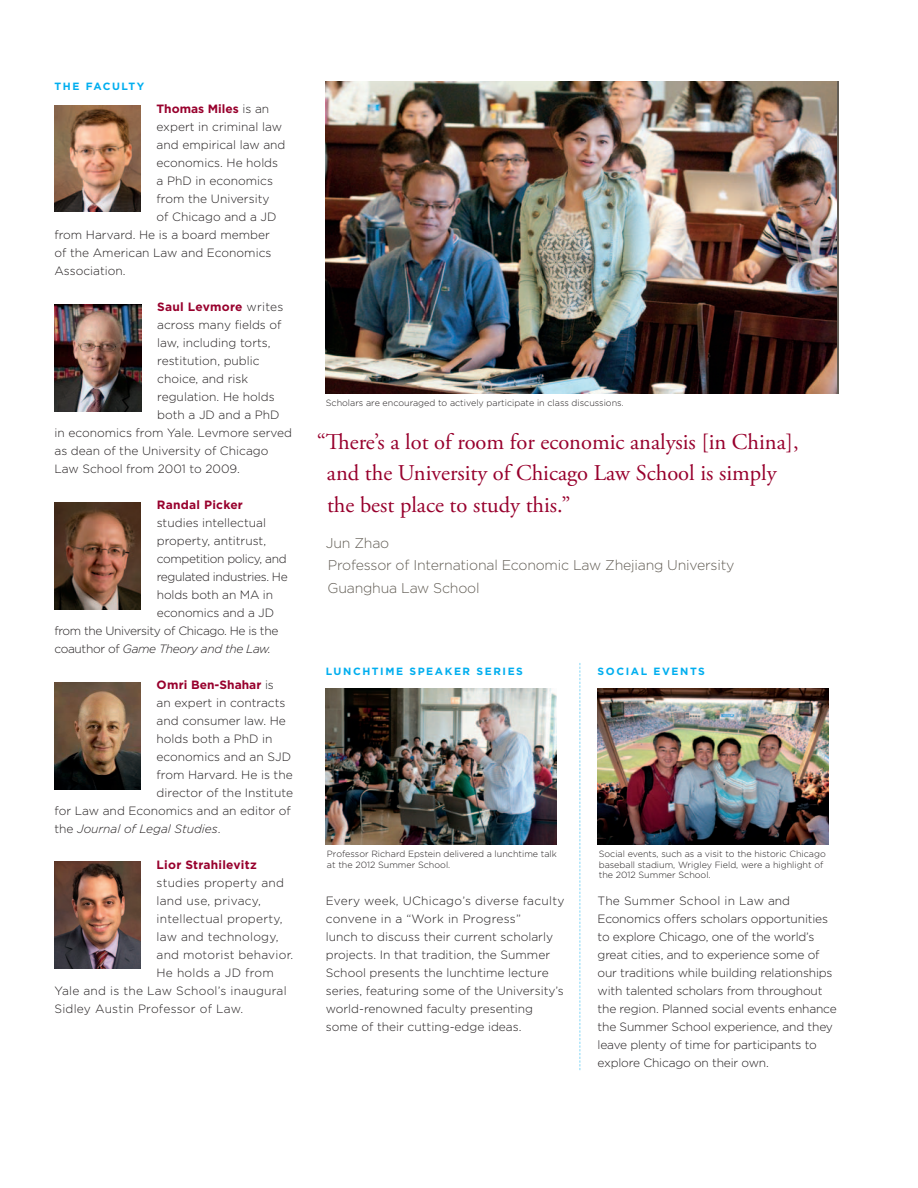
<style>
.page{position:relative;width:918px;height:1188px;background:#fff}
.page>*{position:absolute;margin:0;border:0;box-sizing:border-box;transform-origin:0 0}
.t1{font:22.5px/31.5px "Adobe Garamond Pro";color:#98012d}
.t2{font:300 14.1px/22.5px "Gotham";letter-spacing:-.015em;color:#635e56}
.t3{font:300 12px/18px "Gotham";color:#231f20}
.t4{font:300 12px "Gotham";letter-spacing:.02em;color:#231f20}
.t5{font:300 12px "Gotham";letter-spacing:-.03em;color:#231f20}
.t6{font:700 12px "Gotham";letter-spacing:.02em;color:#98012d}
.t7{font:700 12px "Gotham";color:#98012d}
.t8{font:italic 300 12px "Gotham";letter-spacing:-.03em;color:#231f20}
.t9{font:italic 300 12px "Gotham";letter-spacing:-.005em;color:#231f20}
.t10{font:700 10.5px "Gotham";letter-spacing:.15em;color:#00aeef}
.t11{font:300 9px/10.8px "Gotham";color:#231f20}
.s1{font-weight:300;color:#231f20}
.s2{font-style:normal}
</style>
<div class="page">
<img style="left:54px;top:682px;width:86px;height:107px">
<img style="left:55px;top:305px;width:86px;height:106px">
<img style="left:54px;top:105px;width:86px;height:107px">
<img style="left:54px;top:503px;width:87px;height:106px">
<img style="left:326px;top:81px;width:511px;height:312px">
<svg style="left:580px;top:663px;width:1px;height:407px"></svg>
<img style="left:598px;top:688px;width:231px;height:157px">
<img style="left:54px;top:862px;width:86px;height:107px">
<img style="left:326px;top:688px;width:231px;height:157px">
<p class="t10" style="left:54px;top:79px;width:92px">THE FACULTY</p>
<p class="t7" style="left:157px;top:100px;width:114px">Thomas Miles <span class="s1">is an</span></p>
<p class="t3" style="left:157px;top:117px;width:127px">expert in criminal law</p>
<p class="t3" style="left:157px;top:135px;width:130px">and empirical law and</p>
<p class="t3" style="left:157px;top:153px;width:123px">economics. He holds</p>
<p class="t3" style="left:157px;top:171px;width:118px">a PhD in economics</p>
<p class="t3" style="left:157px;top:189px;width:115px">from the University</p>
<p class="t3" style="left:157px;top:207px;width:121px">of Chicago and a JD</p>
<p class="t3" style="left:54px;top:225px;width:217px">from Harvard. He is a board member</p>
<p class="t3" style="left:54px;top:243px;width:219px">of the American Law and Economics</p>
<p class="t3" style="left:54px;top:261px;width:73px">Association.</p>
<p class="t6" style="left:157px;top:298px;width:128px">Saul Levmore <span class="s1">writes</span></p>
<p class="t3" style="left:157px;top:315px;width:126px">across many fields of</p>
<p class="t3" style="left:157px;top:333px;width:115px">law, including torts,</p>
<p class="t3" style="left:157px;top:351px;width:104px">restitution, public</p>
<p class="t3" style="left:157px;top:369px;width:93px">choice, and risk</p>
<p class="t3" style="left:157px;top:387px;width:119px">regulation. He holds</p>
<p class="t3" style="left:157px;top:405px;width:124px">both a JD and a PhD</p>
<p class="t3" style="left:54px;top:423px;width:239px">in economics from Yale. Levmore served</p>
<p class="t3" style="left:54px;top:441px;width:216px">as dean of the University of Chicago</p>
<p class="t3" style="left:54px;top:459px;width:187px">Law School from 2001 to 2009.</p>
<p class="t6" style="left:157px;top:496px;width:88px">Randal Picker</p>
<p class="t3" style="left:157px;top:513px;width:111px">studies intellectual</p>
<p class="t3" style="left:157px;top:531px;width:111px">property, antitrust,</p>
<p class="t5" style="left:157px;top:551px;width:131px">competition policy, and</p>
<p class="t5" style="left:157px;top:569px;width:132px">regulated industries. He</p>
<p class="t3" style="left:157px;top:585px;width:118px">holds both an MA in</p>
<p class="t3" style="left:157px;top:603px;width:119px">economics and a JD</p>
<p class="t5" style="left:54px;top:623px;width:225px">from the University of Chicago. He is the</p>
<p class="t8" style="left:54px;top:641px;width:218px"><span class="s2">coauthor of</span> Game Theory and the Law.</p>
<p class="t7" style="left:157px;top:676px;width:119px">Omri Ben-Shahar <span class="s1">is</span></p>
<p class="t3" style="left:157px;top:693px;width:130px">an expert in contracts</p>
<p class="t3" style="left:157px;top:711px;width:131px">and consumer law. He</p>
<p class="t3" style="left:157px;top:729px;width:118px">holds both a PhD in</p>
<p class="t3" style="left:157px;top:747px;width:136px">economics and an SJD</p>
<p class="t3" style="left:157px;top:765px;width:138px">from Harvard. He is the</p>
<p class="t3" style="left:157px;top:783px;width:138px">director of the Institute</p>
<p class="t3" style="left:54px;top:801px;width:238px">for Law and Economics and an editor of</p>
<p class="t9" style="left:54px;top:821px;width:168px"><span class="s2">the</span> Journal of Legal Studies<span class="s2">.</span></p>
<p class="t6" style="left:157px;top:856px;width:102px">Lior Strahilevitz</p>
<p class="t4" style="left:157px;top:875px;width:129px">studies property and</p>
<p class="t4" style="left:157px;top:893px;width:106px">land use, privacy,</p>
<p class="t4" style="left:157px;top:911px;width:127px">intellectual property,</p>
<p class="t4" style="left:157px;top:929px;width:123px">law and technology,</p>
<p class="t4" style="left:157px;top:947px;width:138px">and motorist behavior.</p>
<p class="t4" style="left:157px;top:965px;width:119px">He holds a JD from</p>
<p class="t4" style="left:54px;top:983px;width:234px">Yale and is the Law School’s inaugural</p>
<p class="t4" style="left:54px;top:1001px;width:190px">Sidley Austin Professor of Law.</p>
<p class="t11" style="left:326px;top:398px;width:300px">Scholars are encouraged to actively participate in class discussions.</p>
<p class="t1" style="left:327px;top:427px;width:473px;text-indent:-10px">“There’s a lot of room for economic analysis [in China], and the University of Chicago Law School is simply the best place to study this.”</p>
<p class="t2" style="left:326px;top:531px;width:65px">Jun Zhao</p>
<p class="t2" style="left:328px;top:554px;width:408px">Professor of International Economic Law Zhejiang University<br>Guanghua Law School</p>
<p class="t10" style="left:326px;top:664px;width:199px">LUNCHTIME SPEAKER SERIES</p>
<p class="t10" style="left:598px;top:664px;width:109px">SOCIAL EVENTS</p>
<p class="t11" style="left:327px;top:848px;width:231px">Professor Richard Epstein delivered a lunchtime talk at the 2012 Summer School.</p>
<p class="t3" style="left:326px;top:891px;width:240px">Every week, UChicago’s diverse faculty convene in a “Work in Progress”<br>lunch to discuss their current scholarly projects. In that tradition, the Summer School presents the lunchtime lecture series, featuring some of the University’s world-renowned faculty presenting some of their cutting-edge ideas.</p>
<p class="t11" style="left:599px;top:848px;width:229px">Social events, such as a visit to the historic Chicago baseball stadium, Wrigley Field, were a highlight of the 2012 Summer School.</p>
<p class="t3" style="left:598px;top:891px;width:241px">The Summer School in Law and Economics offers scholars opportunities to explore Chicago, one of the world’s great cities, and to experience some of our traditions while building relationships with talented scholars from throughout the region. Planned social events enhance the Summer School experience, and they leave plenty of time for participants to explore Chicago on their own.</p>
</div>
